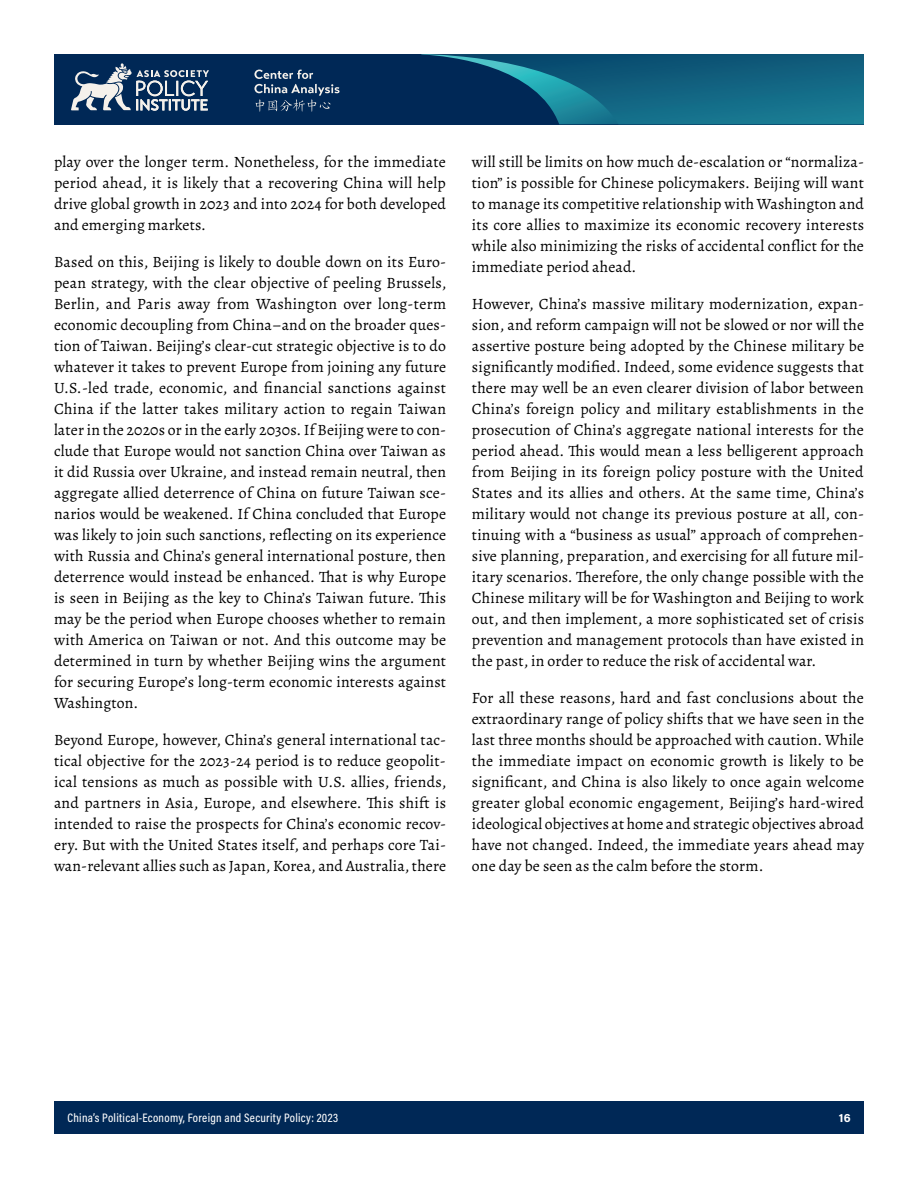
<style>
.page{position:relative;width:918px;height:1188px;background:#fff}
.page>*{position:absolute;margin:0;border:0;box-sizing:border-box;transform-origin:0 0}
.t1{font:15.75px/21px "Alegreya";letter-spacing:.01em;color:#000;text-align:justify}
.t2{font:500 12.3px "Acumin Pro Cond";letter-spacing:.025em;color:#fff}
.t3{font:700 12px "Acumin Pro";color:#fff}
</style>
<div class="page">
<div style="left:54px;top:1102px;width:810px;height:32px;background:#002856"></div>
<div style="left:54px;top:54px;width:810px;height:71px;background:#002856"></div>
<svg style="left:71px;top:63px;width:138px;height:48px"></svg>
<svg style="left:421px;top:54px;width:443px;height:70px"></svg>
<svg style="left:254px;top:69px;width:86px;height:43px"></svg>
<p class="t1" style="left:54px;top:151px;width:394px">play over the longer term. Nonetheless, for the immediate period ahead, it is likely that a recovering China will help drive global growth in 2023 and into 2024 for both developed and emerging markets.</p>
<p class="t1" style="left:54px;top:252px;width:394px">Based on this, Beijing is likely to double down on its Euro&shy;pean strategy, with the clear objective of peeling Brussels, Berlin, and Paris away from Washington over long-term economic decoupling from China–and on the broader ques&shy;tion of Taiwan. Beijing’s clear-cut strategic objective is to do whatever it takes to prevent Europe from joining any future U.S.-led trade, economic, and financial sanctions against China if the latter takes military action to regain Taiwan later in the 2020s or in the early 2030s. If Beijing were to con&shy;clude that Europe would not sanction China over Taiwan as it did Russia over Ukraine, and instead remain neutral, then aggregate allied deterrence of China on future Taiwan sce&shy;narios would be weakened. If China concluded that Europe was likely to join such sanctions, reflecting on its experience with Russia and China’s general international posture, then deterrence would instead be enhanced. That is why Europe is seen in Beijing as the key to China’s Taiwan future. This may be the period when Europe chooses whether to remain with America on Taiwan or not. And this outcome may be determined in turn by whether Beijing wins the argument for securing Europe’s long-term economic interests against Washington.</p>
<p class="t1" style="left:54px;top:730px;width:394px">Beyond Europe, however, China’s general international tac&shy;tical objective for the 2023-24 period is to reduce geopolit&shy;ical tensions as much as possible with U.S. allies, friends, and partners in Asia, Europe, and elsewhere. This shift is intended to raise the prospects for China’s economic recov&shy;ery. But with the United States itself, and perhaps core Tai&shy;wan-relevant allies such as Japan, Korea, and Australia, there</p>
<p class="t1" style="left:472px;top:151px;width:394px">will still be limits on how much de-escalation or “normaliza&shy;tion” is possible for Chinese policymakers. Beijing will want to manage its competitive relationship with Washington and its core allies to maximize its economic recovery interests while also minimizing the risks of accidental conflict for the immediate period ahead.</p>
<p class="t1" style="left:472px;top:293px;width:394px">However, China’s massive military modernization, expan&shy;sion, and reform campaign will not be slowed or nor will the assertive posture being adopted by the Chinese military be significantly modified. Indeed, some evidence suggests that there may well be an even clearer division of labor between China’s foreign policy and military establishments in the prosecution of China’s aggregate national interests for the period ahead. This would mean a less belligerent approach from Beijing in its foreign policy posture with the United States and its allies and others. At the same time, China’s military would not change its previous posture at all, con&shy;tinuing with a “business as usual” approach of comprehen&shy;sive planning, preparation, and exercising for all future mil&shy;itary scenarios. Therefore, the only change possible with the Chinese military will be for Washington and Beijing to work out, and then implement, a more sophisticated set of crisis prevention and management protocols than have existed in the past, in order to reduce the risk of accidental war.</p>
<p class="t1" style="left:472px;top:688px;width:394px">For all these reasons, hard and fast conclusions about the extraordinary range of policy shifts that we have seen in the last three months should be approached with caution. While the immediate impact on economic growth is likely to be significant, and China is also likely to once again welcome greater global economic engagement, Beijing’s hard-wired ideological objectives at home and strategic objectives abroad have not changed. Indeed, the immediate years ahead may one day be seen as the calm before the storm.</p>
<p class="t2" style="left:68px;top:1110px;width:272px">China’s Political-Economy, Foreign and Security Policy: 2023</p>
<p class="t3" style="left:839px;top:1109px;width:13px">16</p>
</div>
